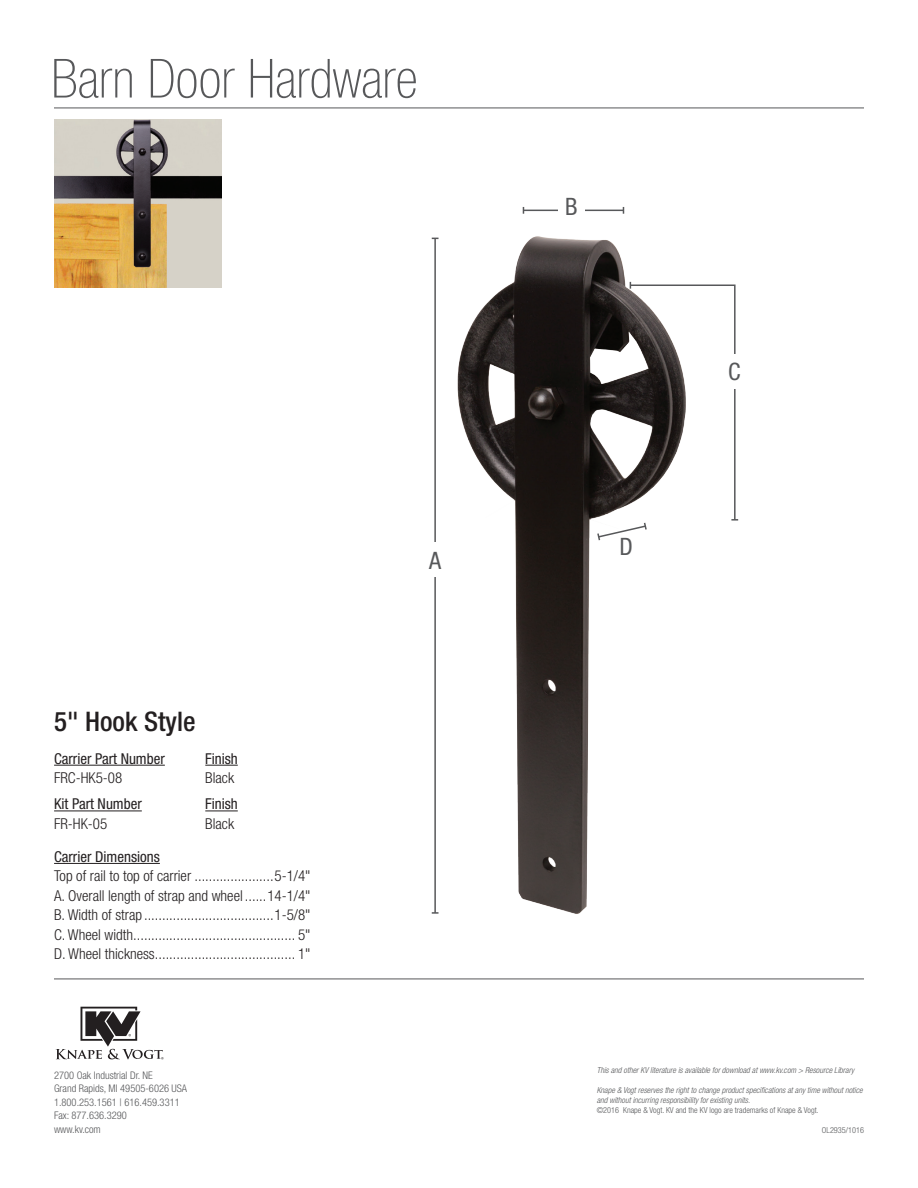
<style>
.page{position:relative;width:918px;height:1188px;background:#fff}
.page>*{position:absolute;margin:0;border:0;box-sizing:border-box;transform-origin:0 0}
.t1{font:100 condensed 54px "Helvetica Neue";color:#57585a}
.t2{font:500 condensed 27px "Helvetica Neue";color:#231f20}
.t3{font:condensed 24px "Helvetica Neue";color:#57585a}
.t4{font:300 condensed 15px/19.5px "Helvetica Neue";color:#231f20}
.t5{font:condensed 15px "Helvetica Neue";color:#231f20}
.t6{font:300 condensed 10.5px "Helvetica Neue";color:#57585a}
.t7{font:italic 300 condensed 8.25px/9.9px "Helvetica Neue";color:#57585a}
.t8{font:300 condensed 8.25px "Helvetica Neue";color:#57585a}
.s1{font-weight:400}
</style>
<div class="page">
<img style="left:431px;top:207px;width:200px;height:707px">
<hr style="left:523px;top:210px;width:100px;height:1px;background:#57585a">
<div style="left:558px;top:193px;width:26px;height:34px;background:#fff"></div>
<hr style="left:54px;top:979px;width:810px;height:1px;background:#57585a">
<hr style="left:54px;top:108px;width:810px;height:1px;background:#57585a">
<img style="left:54px;top:120px;width:168px;height:167px">
<svg style="left:56px;top:1007px;width:108px;height:52px"></svg>
<hr style="left:54px;top:765px;width:111px;height:1px;background:#231f20">
<hr style="left:205px;top:765px;width:33px;height:1px;background:#231f20">
<hr style="left:54px;top:811px;width:88px;height:1px;background:#231f20">
<hr style="left:205px;top:811px;width:33px;height:1px;background:#231f20">
<hr style="left:54px;top:863px;width:106px;height:1px;background:#231f20">
<svg style="left:596px;top:282px;width:142px;height:260px"></svg>
<div style="left:715px;top:355px;width:39px;height:34px;background:#fff"></div>
<hr style="left:434px;top:238px;width:2px;height:675px;background:#57585a">
<svg style="left:432px;top:912px;width:7px;height:2px"></svg>
<div style="left:416px;top:542px;width:38px;height:34px;background:#fff"></div>
<p class="t1" style="left:51px;top:48px;width:368px">Barn Door Hardware</p>
<p class="t2" style="left:54px;top:705px;width:143px">5" Hook Style</p>
<p class="t5" style="left:54px;top:750px;width:112px">Carrier Part Number</p>
<p class="t5" style="left:205px;top:750px;width:34px">Finish</p>
<p class="t4" style="left:54px;top:768px;width:70px">FRC-HK5-08</p>
<p class="t4" style="left:205px;top:768px;width:30px">Black</p>
<p class="t5" style="left:54px;top:795px;width:89px">Kit Part Number</p>
<p class="t5" style="left:205px;top:795px;width:34px">Finish</p>
<p class="t4" style="left:54px;top:814px;width:55px">FR-HK-05</p>
<p class="t4" style="left:205px;top:814px;width:30px">Black</p>
<p class="t4" style="left:54px;top:847px;width:258px"><span class="s1">Carrier Dimensions<br></span>Top of rail to top of carrier ......................5-1/4" A. Overall length of strap and wheel ......14-1/4" B. Width of strap ....................................1-5/8" C. Wheel width............................................. 5" D. Wheel thickness....................................... 1"</p>
<p class="t6" style="left:54px;top:1069px;width:100px">2700 Oak Industrial Dr. NE</p>
<p class="t6" style="left:54px;top:1083px;width:135px">Grand Rapids, MI 49505-6026 USA</p>
<p class="t6" style="left:54px;top:1096px;width:127px">1.800.253.1561 | 616.459.3311</p>
<p class="t6" style="left:54px;top:1110px;width:74px">Fax: 877.636.3290</p>
<p class="t6" style="left:54px;top:1123px;width:48px">www.kv.com</p>
<p class="t3" style="left:429px;top:546px;width:13px">A</p>
<p class="t3" style="left:565px;top:193px;width:14px">B</p>
<p class="t3" style="left:619px;top:533px;width:15px">D</p>
<p class="t3" style="left:728px;top:357px;width:14px">C</p>
<p class="t7" style="left:597px;top:1065px;width:259px">This and other KV literature is available for download at www.kv.com &gt; Resource Library</p>
<p class="t7" style="left:597px;top:1085px;width:267px">Knape &amp; Vogt reserves the right to change product specifications at any time without notice and without incurring responsibility for existing units.</p>
<p class="t8" style="left:597px;top:1105px;width:223px">©2016 Knape &amp; Vogt. KV and the KV logo are trademarks of Knape &amp; Vogt.</p>
<p class="t8" style="left:822px;top:1125px;width:44px">OL2935/1016</p>
</div>
